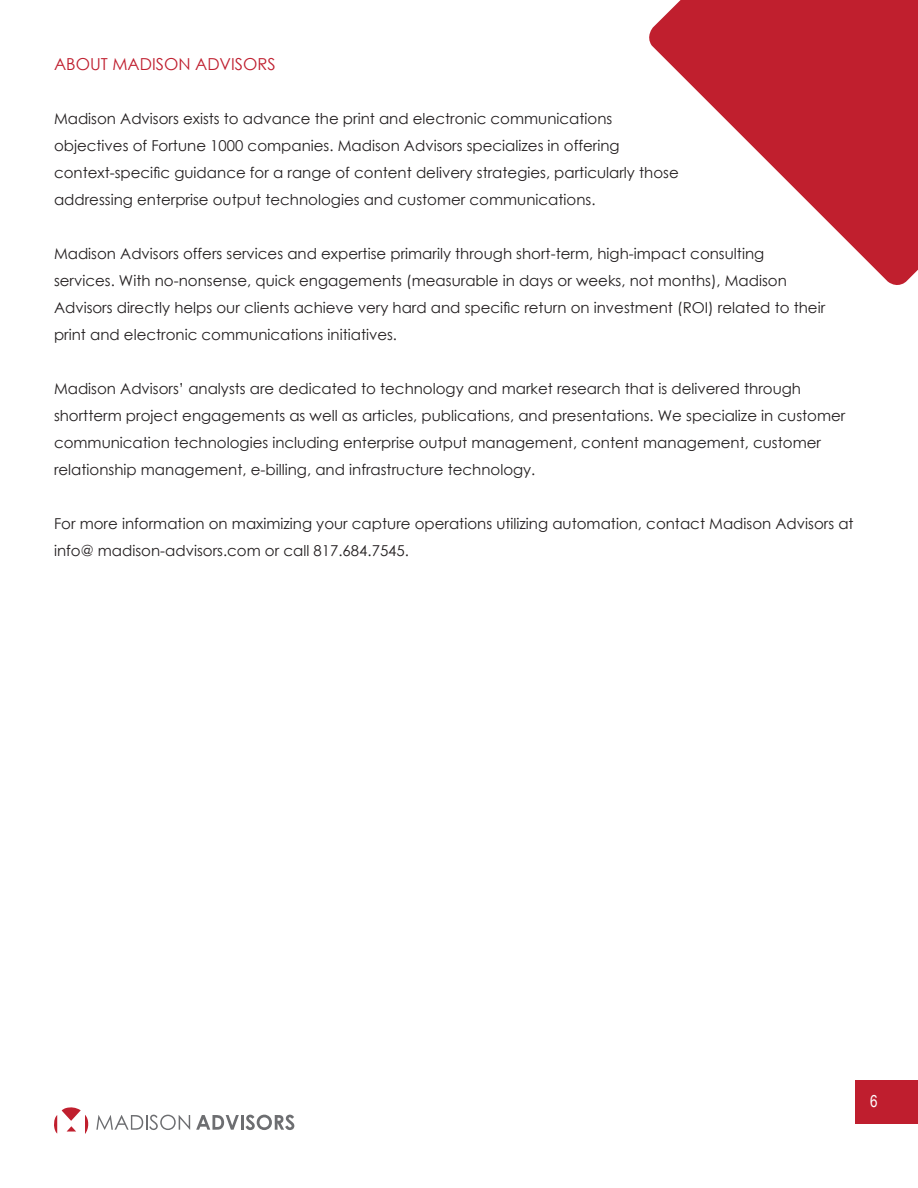
<style>
.page{position:relative;width:918px;height:1188px;background:#fff}
.page>*{position:absolute;margin:0;border:0;box-sizing:border-box;transform-origin:0 0}
.t1{font:16.5px "Century Gothic";color:#bf1e2e}
.t2{font:16.5px "Arial Narrow";color:#fff}
.t3{font:15px/27px "Century Gothic";color:#231f20}
</style>
<div class="page">
<div style="left:855px;top:1080px;width:63px;height:44px;background:#bf1e2e"></div>
<svg style="left:54px;top:1107px;width:35px;height:27px"></svg>
<svg style="left:96px;top:1115px;width:94px;height:15px"></svg>
<svg style="left:196px;top:1115px;width:43px;height:15px"></svg>
<hr style="left:241px;top:1115px;width:3px;height:15px;background:#6d6e71">
<svg style="left:246px;top:1115px;width:48px;height:15px"></svg>
<svg style="left:649px;top:0;width:269px;height:285px;fill:#c01f2e"></svg>
<p class="t1" style="left:54px;top:52px;width:223px">ABOUT MADISON ADVISORS</p>
<p class="t3" style="left:54px;top:105px;width:560px">Madison Advisors exists to advance the print and electronic communications</p>
<p class="t3" style="left:54px;top:132px;width:567px">objectives of Fortune 1000 companies. Madison Advisors specializes in offering</p>
<p class="t3" style="left:54px;top:159px;width:626px">context-specific guidance for a range of content delivery strategies, particularly those addressing enterprise output technologies and customer communications.</p>
<p class="t3" style="left:54px;top:240px;width:773px">Madison Advisors offers services and expertise primarily through short-term, high-impact consulting services. With no-nonsense, quick engagements (measurable in days or weeks, not months), Madison Advisors directly helps our clients achieve very hard and specific return on investment (ROI) related to their print and electronic communications initiatives.</p>
<p class="t3" style="left:54px;top:375px;width:793px">Madison Advisors’ analysts are dedicated to technology and market research that is delivered through shortterm project engagements as well as articles, publications, and presentations. We specialize in customer</p>
<p class="t3" style="left:54px;top:429px;width:769px">communication technologies including enterprise output management, content management, customer</p>
<p class="t3" style="left:54px;top:456px;width:483px">relationship management, e-billing, and infrastructure technology.</p>
<p class="t3" style="left:54px;top:510px;width:801px">For more information on maximizing your capture operations utilizing automation, contact Madison Advisors at info@ madison-advisors.com or call 817.684.7545.</p>
<p class="t2" style="left:870px;top:1089px;width:9px">6</p>
</div>
